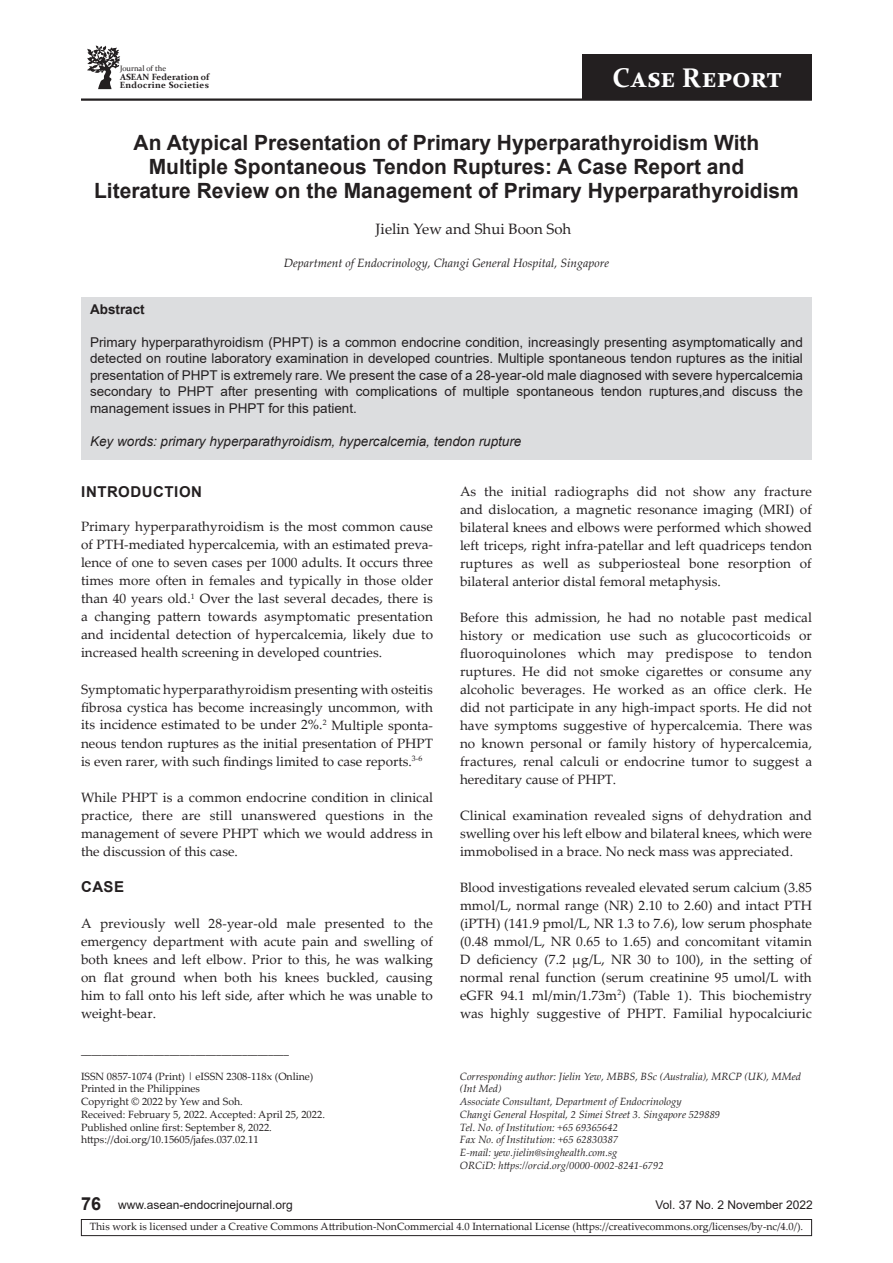
<style>
.page{position:relative;width:893px;height:1263px;background:#fff}
.page>*{position:absolute;margin:0;border:0;box-sizing:border-box;transform-origin:0 0}
.t1{font:700 27px "Constantia";color:#fff}
.t2{font:700 21px/24px "Arial";color:#231f20;text-align:center}
.t3{font:15px "Palatino Linotype";color:#231f20}
.t4{font:700 15px "Arial";letter-spacing:.035em;color:#231f20}
.t5{font:13.5px/18px "Palatino Linotype";color:#231f20;text-align:justify}
.t6{font:13.5px/16.5px "Arial";color:#231f20;text-align:justify}
.t7{font:italic 13.5px "Arial";color:#231f20}
.t8{font:700 13.5px "Arial";color:#231f20}
.t9{font:italic 12px "Palatino Linotype";color:#231f20}
.t10{font:12px "Arial";color:#231f20}
.t11{font:10.5px/12.8px "Palatino Linotype";color:#231f20}
.t12{font:italic 10.5px/12.8px "Palatino Linotype";color:#231f20}
.t13{font:700 9px/7.5px "Constantia";letter-spacing:.03em;color:#231f20}
.t14{font:7.8px "Constantia";color:#231f20}
.s1{font-weight:700;font-size:18px}
</style>
<div class="page">
<hr style="left:81px;top:98px;width:731px;height:3px;background:#231f20">
<svg style="left:87px;top:45px;width:33px;height:44px"></svg>
<div style="left:582px;top:54px;width:230px;height:46px;background:#231f20"></div>
<div style="left:81px;top:297px;width:731px;height:162px;background:#dcdddf"></div>
<div style="left:81px;top:1219px;width:731px;height:17px;border:1px solid #231f20"></div>
<p class="t14" style="left:120px;top:63px;width:48px">Journal of the</p>
<p class="t13" style="left:120px;top:73px;width:91px">ASEAN Federation of<br>Endocrine Societies</p>
<h1 class="t1" style="left:612px;top:59px;width:171px">Case Report</h1>
<h2 class="t2" style="left:94px;top:131px;width:706px">An Atypical Presentation of Primary Hyperparathyroidism With<br>Multiple Spontaneous Tendon Ruptures: A Case Report and<br>Literature Review on the Management of Primary Hyperparathyroidism</h2>
<p class="t3" style="left:376px;top:219px;width:197px">Jielin Yew and Shui Boon Soh</p>
<p class="t9" style="left:284px;top:255px;width:327px">Department of Endocrinology, Changi General Hospital, Singapore</p>
<p class="t8" style="left:90px;top:299px;width:56px">Abstract</p>
<p class="t6" style="left:90px;top:333px;width:714px">Primary hyperparathyroidism (PHPT) is a common endocrine condition, increasingly presenting asymptomatically and detected on routine laboratory examination in developed countries. Multiple spontaneous tendon ruptures as the initial presentation of PHPT is extremely rare. We present the case of a 28-year-old male diagnosed with severe hypercalcemia secondary to PHPT after presenting with complications of multiple spontaneous tendon ruptures,and discuss the management issues in PHPT for this patient.</p>
<p class="t7" style="left:90px;top:432px;width:433px">Key words: primary hyperparathyroidism, hypercalcemia, tendon rupture</p>
<p class="t4" style="left:81px;top:481px;width:122px">INTRODUCTION</p>
<p class="t5" style="left:81px;top:517px;width:354px">Primary hyperparathyroidism is the most common cause of PTH-mediated hypercalcemia, with an estimated preva&shy;lence of one to seven cases per 1000 adults. It occurs three times more often in females and typically in those older than 40 years old.<sup>1</sup> Over the last several decades, there is a changing pattern towards asymptomatic presentation and incidental detection of hypercalcemia, likely due to increased health screening in developed countries.</p>
<p class="t5" style="left:81px;top:679px;width:353px">Symptomatic hyperparathyroidism presenting with osteitis fibrosa cystica has become increasingly uncommon, with its incidence estimated to be under 2%.<sup>2</sup> Multiple sponta&shy;neous tendon ruptures as the initial presentation of PHPT is even rarer, with such findings limited to case reports.<sup>3-6</sup></p>
<p class="t5" style="left:81px;top:787px;width:354px">While PHPT is a common endocrine condition in clinical practice, there are still unanswered questions in the management of severe PHPT which we would address in the discussion of this case.</p>
<p class="t4" style="left:81px;top:876px;width:44px">Case</p>
<p class="t5" style="left:81px;top:913px;width:354px">A previously well 28-year-old male presented to the emergency department with acute pain and swelling of both knees and left elbow. Prior to this, he was walking on flat ground when both his knees buckled, causing him to fall onto his left side, after which he was unable to weight-bear.</p>
<p class="t5" style="left:460px;top:481px;width:354px">As the initial radiographs did not show any fracture and dislocation, a magnetic resonance imaging (MRI) of bilateral knees and elbows were performed which showed left triceps, right infra-patellar and left quadriceps tendon ruptures as well as subperiosteal bone resorption of bilateral anterior distal femoral metaphysis.</p>
<p class="t5" style="left:460px;top:607px;width:354px">Before this admission, he had no notable past medical history or medication use such as glucocorticoids or fluoroquinolones which may predispose to tendon ruptures. He did not smoke cigarettes or consume any alcoholic beverages. He worked as an office clerk. He did not participate in any high-impact sports. He did not have symptoms suggestive of hypercalcemia. There was no known personal or family history of hypercalcemia, fractures, renal calculi or endocrine tumor to suggest a hereditary cause of PHPT.</p>
<p class="t5" style="left:460px;top:805px;width:354px">Clinical examination revealed signs of dehydration and swelling over his left elbow and bilateral knees, which were immobolised in a brace. No neck mass was appreciated.</p>
<p class="t5" style="left:460px;top:877px;width:354px">Blood investigations revealed elevated serum calcium (3.85 mmol/L, normal range (NR) 2.10 to 2.60) and intact PTH (iPTH) (141.9 pmol/L, NR 1.3 to 7.6), low serum phosphate (0.48 mmol/L, NR 0.65 to 1.65) and concomitant vitamin D deficiency (7.2 µg/L, NR 30 to 100), in the setting of normal renal function (serum creatinine 95 umol/L with eGFR 94.1 ml/min/1.73m<sup>2</sup>) (Table 1). This biochemistry was highly suggestive of PHPT. Familial hypocalciuric</p>
<p class="t11" style="left:81px;top:1044px;width:209px">________________________________________</p>
<p class="t11" style="left:81px;top:1069px;width:245px">ISSN 0857-1074 (Print) | eISSN 2308-118x (Online)<br>Printed in the Philippines<br>Copyright © 2022 by Yew and Soh.<br>Received: February 5, 2022. Accepted: April 25, 2022.<br>Published online first: September 8, 2022. https://doi.org/10.15605/jafes.037.02.11</p>
<p class="t12" style="left:460px;top:1069px;width:342px">Corresponding author: Jielin Yew, MBBS, BSc (Australia), MRCP (UK), MMed (Int Med)<br>Associate Consultant, Department of Endocrinology<br>Changi General Hospital, 2 Simei Street 3. Singapore 529889<br>Tel. No. of Institution: +65 69365642<br>Fax No. of Institution: +65 62830387<br>E-mail: yew.jielin@singhealth.com.sg<br>ORCiD: https://orcid.org/0000-0002-8241-6792</p>
<p class="t10" style="left:81px;top:1196px;width:213px"><span class="s1">76</span> www.asean-endocrinejournal.org</p>
<p class="t10" style="left:655px;top:1196px;width:159px">Vol. 37 No. 2 November 2022</p>
<p class="t11" style="left:90px;top:1219px;width:715px">This work is licensed under a Creative Commons Attribution-NonCommercial 4.0 International License (https://creativecommons.org/licenses/by-nc/4.0/).</p>
</div>
